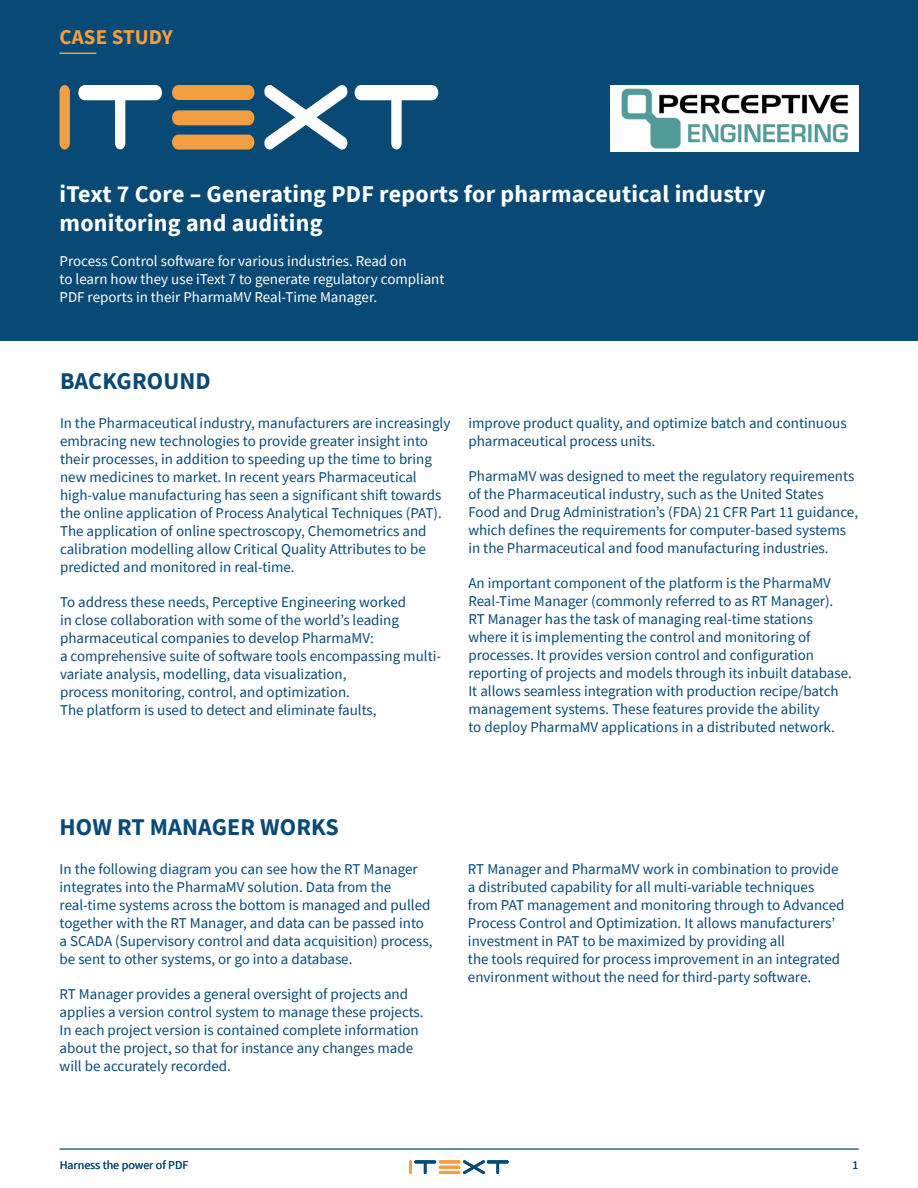
<style>
.page{position:relative;width:918px;height:1188px;background:#fff}
.page>*{position:absolute;margin:0;border:0;box-sizing:border-box;transform-origin:0 0}
.t1{font:700 24px/28.8px "Source Sans Pro";letter-spacing:.01em;color:#fff}
.t2{font:700 24px "Source Sans Pro";letter-spacing:.005em;color:#084a75}
.t3{font:700 21px "Source Sans Pro";letter-spacing:.005em;color:#f39e41}
.t4{font:15px/18px "Source Sans Pro";color:#084a75}
.t5{font:15px/18px "Source Sans Pro";color:#fff}
.t6{font:12px "Source Sans Pro";color:#084a75}
</style>
<div class="page">
<div style="left:0;top:0;width:918px;height:340px;background:#084a75"></div>
<hr style="left:60px;top:1149px;width:798px;height:1px;background:#084a75">
<hr style="left:409px;top:1160px;width:3px;height:14px;background:#f39e41">
<svg style="left:414px;top:1160px;width:22px;height:14px"></svg>
<hr style="left:439px;top:1160px;width:21px;height:3px;background:#f39e41;border-radius:2px">
<hr style="left:439px;top:1166px;width:21px;height:3px;background:#f39e41;border-radius:2px">
<hr style="left:439px;top:1171px;width:21px;height:3px;background:#f39e41;border-radius:2px">
<svg style="left:463px;top:1160px;width:46px;height:14px"></svg>
<svg style="left:60px;top:85px;width:10px;height:64px"></svg>
<svg style="left:78px;top:85px;width:84px;height:64px"></svg>
<svg style="left:172px;top:85px;width:82px;height:65px"></svg>
<svg style="left:264px;top:85px;width:84px;height:65px"></svg>
<svg style="left:355px;top:85px;width:83px;height:64px"></svg>
<hr style="left:60px;top:53px;width:36px;height:1px;background:#f39e41">
<div style="left:610px;top:85px;width:248px;height:67px;background:#fff"></div>
<img style="left:621px;top:88px;width:227px;height:61px">
<h2 class="t3" style="left:60px;top:23px;width:115px">CASE STUDY</h2>
<h1 class="t1" style="left:60px;top:179px;width:708px">iText 7 Core – Generating PDF reports for pharmaceutical industry monitoring and auditing</h1>
<p class="t5" style="left:60px;top:252px;width:387px">Process Control software for various industries. Read on<br>to learn how they use iText 7 to generate regulatory compliant<br>PDF reports in their PharmaMV Real-Time Manager.</p>
<h1 class="t2" style="left:60px;top:365px;width:152px">BACKGROUND</h1>
<p class="t4" style="left:60px;top:414px;width:392px">In the Pharmaceutical industry, manufacturers are increasingly embracing new technologies to provide greater insight into their processes, in addition to speeding up the time to bring new medicines to market. In recent years Pharmaceutical high-value manufacturing has seen a significant shift towards the online application of Process Analytical Techniques (PAT).<br>The application of online spectroscopy, Chemometrics and calibration modelling allow Critical Quality Attributes to be predicted and monitored in real-time.</p>
<p class="t4" style="left:60px;top:593px;width:383px">To address these needs, Perceptive Engineering worked<br>in close collaboration with some of the world’s leading pharmaceutical companies to develop PharmaMV:<br>a comprehensive suite of software tools encompassing multi&shy;variate analysis, modelling, data visualization,<br>process monitoring, control, and optimization.<br>The platform is used to detect and eliminate faults,</p>
<p class="t4" style="left:468px;top:414px;width:380px">improve product quality, and optimize batch and continuous pharmaceutical process units.</p>
<p class="t4" style="left:468px;top:467px;width:391px">PharmaMV was designed to meet the regulatory requirements of the Pharmaceutical industry, such as the United States Food and Drug Administration’s (FDA) 21 CFR Part 11 guidance, which defines the requirements for computer-based systems in the Pharmaceutical and food manufacturing industries.</p>
<p class="t4" style="left:468px;top:574px;width:385px">An important component of the platform is the PharmaMV Real-Time Manager (commonly referred to as RT Manager).<br>RT Manager has the task of managing real-time stations where it is implementing the control and monitoring of processes. It provides version control and configuration reporting of projects and models through its inbuilt database.<br>It allows seamless integration with production recipe/batch management systems. These features provide the ability<br>to deploy PharmaMV applications in a distributed network.</p>
<h1 class="t2" style="left:60px;top:810px;width:281px">HOW RT MANAGER WORKS</h1>
<p class="t4" style="left:60px;top:860px;width:374px">In the following diagram you can see how the RT Manager integrates into the PharmaMV solution. Data from the real-time systems across the bottom is managed and pulled together with the RT Manager, and data can be passed into a SCADA (Supervisory control and data acquisition) process, be sent to other systems, or go into a database.</p>
<p class="t4" style="left:60px;top:985px;width:366px">RT Manager provides a general oversight of projects and applies a version control system to manage these projects.<br>In each project version is contained complete information about the project, so that for instance any changes made will be accurately recorded.</p>
<p class="t4" style="left:468px;top:860px;width:378px">RT Manager and PharmaMV work in combination to provide a distributed capability for all multi-variable techniques from PAT management and monitoring through to Advanced Process Control and Optimization. It allows manufacturers’ investment in PAT to be maximized by providing all<br>the tools required for process improvement in an integrated environment without the need for third-party software.</p>
<p class="t6" style="left:60px;top:1157px;width:130px">Harness the power of PDF</p>
<p class="t6" style="left:853px;top:1157px;width:7px">1</p>
</div>
